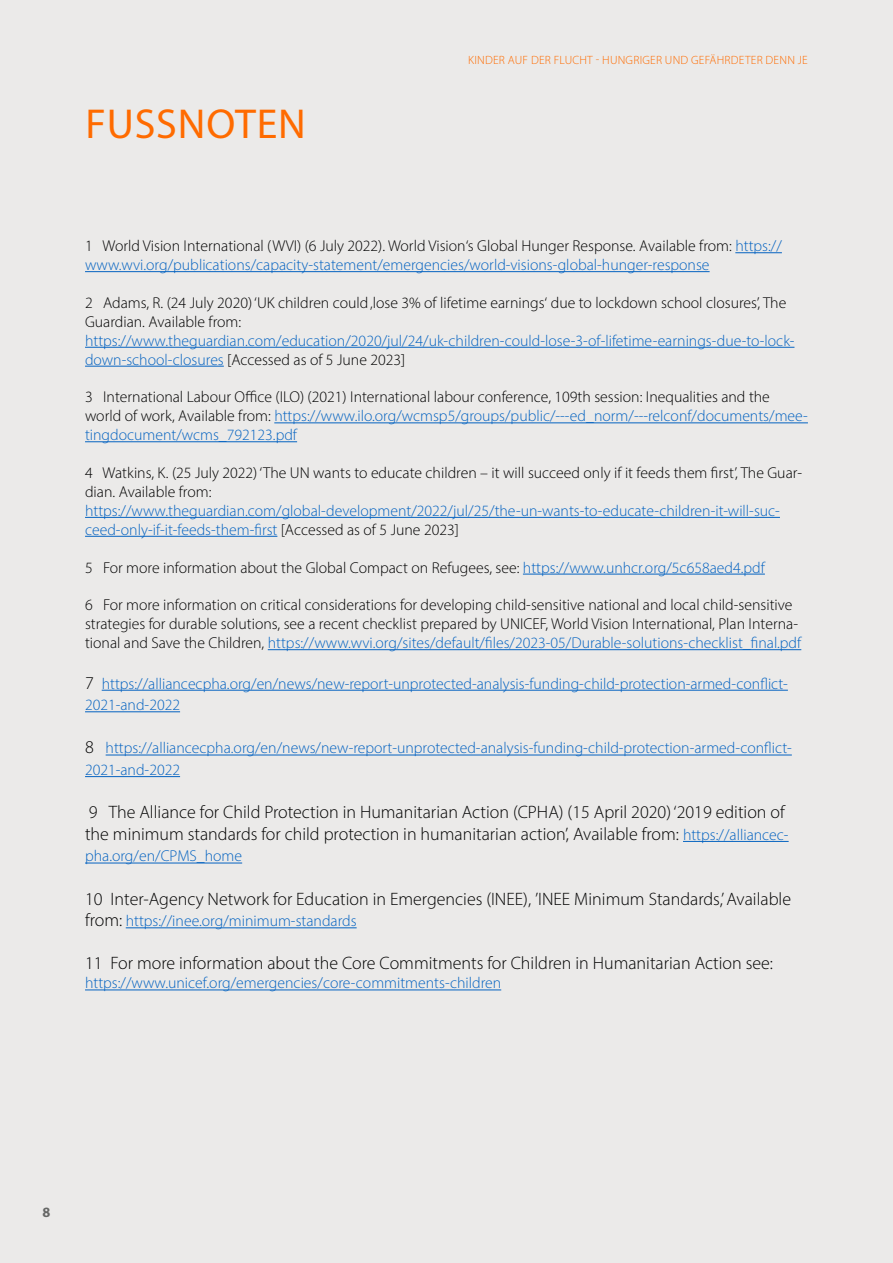
<style>
.page{position:relative;width:893px;height:1263px;background:#ebeae9}
.page>*{position:absolute;margin:0;border:0;box-sizing:border-box;transform-origin:0 0}
.t1{font:42px "Myriad Pro";letter-spacing:.02em;color:#ff6b00}
.t2{font:300 18px/21.6px "Myriad Pro";color:#000}
.t3{font:300 15.75px/18.9px "Myriad Pro";color:#000}
.t4{font:300 15.75px/18.9px "Myriad Pro";color:#0563c1}
.t5{font:700 14.25px "Myriad Pro";color:#666766}
.t6{font:300 12px "Myriad Pro";letter-spacing:.02em;color:#ff6b00}
.s1{color:#000}
.s2{color:#0563c1}
.s3{font-size:18px;color:#000}
.s4{font-size:15.75px;color:#0563c1}
</style>
<div class="page">
<hr style="left:735px;top:252px;width:47px;height:1px;background:#0563c1">
<hr style="left:85px;top:271px;width:625px;height:1px;background:#0563c1">
<hr style="left:85px;top:347px;width:709px;height:1px;background:#0563c1">
<hr style="left:85px;top:366px;width:139px;height:1px;background:#0563c1">
<hr style="left:274px;top:422px;width:534px;height:1px;background:#0563c1">
<hr style="left:85px;top:441px;width:212px;height:1px;background:#0563c1">
<hr style="left:85px;top:517px;width:695px;height:1px;background:#0563c1">
<hr style="left:85px;top:536px;width:192px;height:1px;background:#0563c1">
<hr style="left:523px;top:574px;width:242px;height:1px;background:#0563c1">
<hr style="left:268px;top:649px;width:533px;height:1px;background:#0563c1">
<hr style="left:102px;top:690px;width:686px;height:1px;background:#0563c1">
<hr style="left:85px;top:711px;width:95px;height:1px;background:#0563c1">
<hr style="left:106px;top:755px;width:686px;height:1px;background:#0563c1">
<hr style="left:85px;top:776px;width:95px;height:1px;background:#0563c1">
<hr style="left:683px;top:841px;width:106px;height:1px;background:#0563c1">
<hr style="left:85px;top:863px;width:157px;height:1px;background:#0563c1">
<hr style="left:126px;top:927px;width:231px;height:1px;background:#0563c1">
<hr style="left:85px;top:989px;width:416px;height:1px;background:#0563c1">
<h1 class="t1" style="left:85px;top:98px;width:222px">FUSSNOTEN</h1>
<p class="t6" style="left:468px;top:53px;width:341px">KINDER AUF DER FLUCHT - HUNGRIGER UND GEFÄHRDETER DENN JE</p>
<p class="t4" style="left:85px;top:236px;width:698px"><span class="s1">1 World Vision International (WVI) (6 July 2022). World Vision‘s Global Hunger Response. Available from:</span> https:// www.wvi.org/publications/capacity-statement/emergencies/world-visions-global-hunger-response</p>
<p class="t3" style="left:85px;top:293px;width:703px">2 Adams, R. (24 July 2020) ‘UK children could ‚lose 3% of lifetime earnings‘ due to lockdown school closures’, The<br>Guardian. Available from:</p>
<p class="t4" style="left:85px;top:331px;width:711px">https://www.theguardian.com/education/2020/jul/24/uk-children-could-lose-3-of-lifetime-earnings-due-to-lock&shy;down-school-closures <span class="s1">[Accessed as of 5 June 2023]</span></p>
<p class="t3" style="left:85px;top:387px;width:724px">3 International Labour Office (ILO) (2021) International labour conference, 109th session: Inequalities and the world of work, Available from: <span class="s2">https://www.ilo.org/wcmsp5/groups/public/---ed_norm/---relconf/documents/mee&shy;tingdocument/wcms_792123.pdf</span></p>
<p class="t3" style="left:85px;top:463px;width:718px">4 Watkins, K. (25 July 2022) ‘The UN wants to educate children – it will succeed only if it feeds them first’, The Guar&shy;dian. Available from:</p>
<p class="t4" style="left:85px;top:501px;width:696px">https://www.theguardian.com/global-development/2022/jul/25/the-un-wants-to-educate-children-it-will-suc&shy;ceed-only-if-it-feeds-them-first <span class="s1">[Accessed as of 5 June 2023]</span></p>
<p class="t3" style="left:85px;top:558px;width:681px">5 For more information about the Global Compact on Refugees, see: <span class="s2">https://www.unhcr.org/5c658aed4.pdf</span></p>
<p class="t3" style="left:85px;top:595px;width:718px">6 For more information on critical considerations for developing child-sensitive national and local child-sensitive strategies for durable solutions, see a recent checklist prepared by UNICEF, World Vision International, Plan Interna&shy;tional and Save the Children, <span class="s2">https://www.wvi.org/sites/default/files/2023-05/Durable-solutions-checklist_final.pdf</span></p>
<p class="t4" style="left:85px;top:672px;width:704px;line-height:21.6px"><span class="s3">7</span> https://alliancecpha.org/en/news/new-report-unprotected-analysis-funding-child-protection-armed-conflict-<br>2021-and-2022</p>
<p class="t4" style="left:85px;top:737px;width:708px;line-height:21.6px"><span class="s3">8</span> https://alliancecpha.org/en/news/new-report-unprotected-analysis-funding-child-protection-armed-conflict-<br>2021-and-2022</p>
<p class="t2" style="left:85px;top:801px;width:705px">9 The Alliance for Child Protection in Humanitarian Action (CPHA) (15 April 2020) ‘2019 edition of the minimum standards for child protection in humanitarian action’, Available from: <span class="s4">https://alliancec-</span></p>
<p class="t4" style="left:85px;top:846px;width:159px">pha.org/en/CPMS_home</p>
<p class="t2" style="left:85px;top:888px;width:708px">10 Inter-Agency Network for Education in Emergencies (INEE), ’INEE Minimum Standards,’ Available</p>
<p class="t4" style="left:85px;top:911px;width:273px"><span class="s3">from:</span> https://inee.org/minimum-standards</p>
<p class="t2" style="left:85px;top:952px;width:689px">11 For more information about the Core Commitments for Children in Humanitarian Action see:</p>
<p class="t4" style="left:85px;top:973px;width:418px">https://www.unicef.org/emergencies/core-commitments-children</p>
<p class="t5" style="left:43px;top:1203px;width:9px">8</p>
</div>
